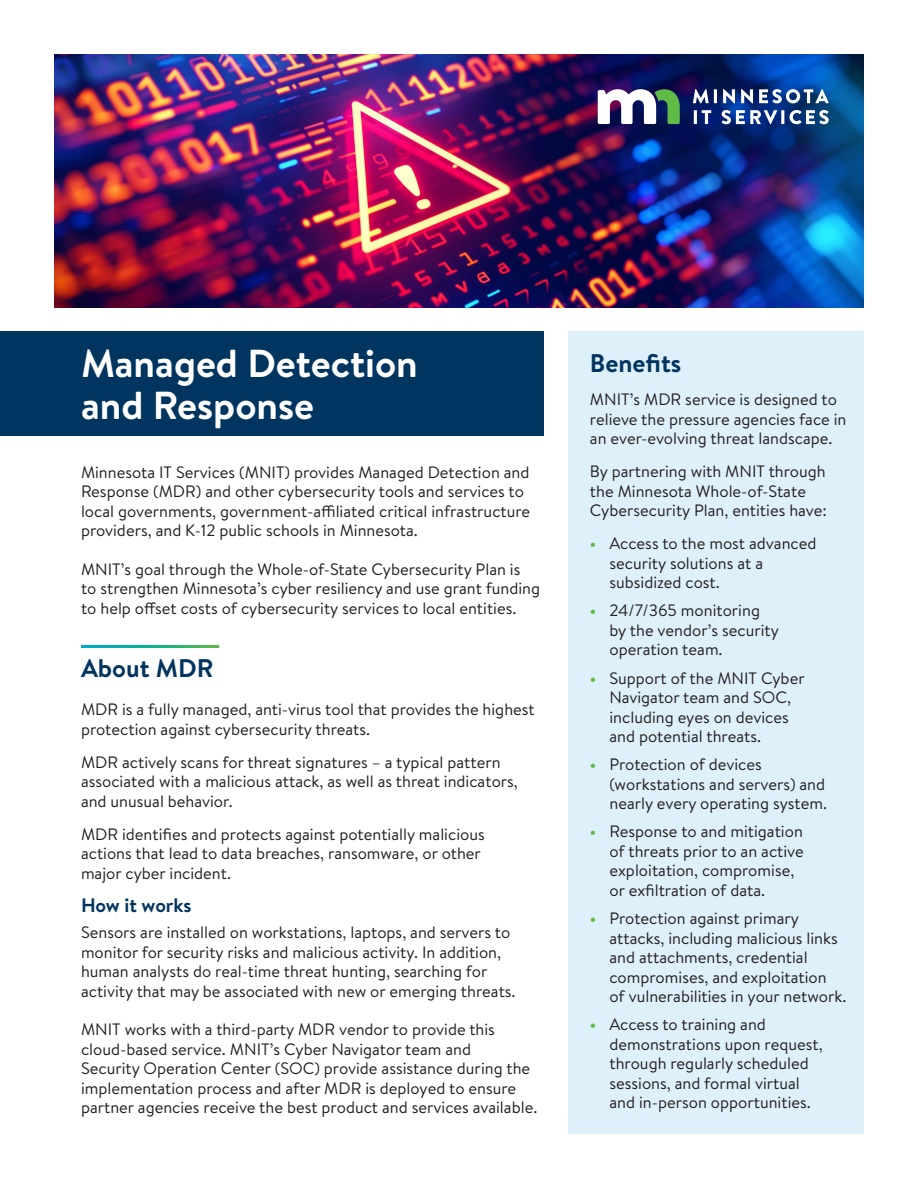
<style>
.page{position:relative;width:918px;height:1188px;background:#fff}
.page>*{position:absolute;margin:0;border:0;box-sizing:border-box;transform-origin:0 0}
.t1{font:700 39px/42px "Brandon Text";color:#fff}
.t2{font:700 25.5px "Brandon Text";color:#003560}
.t3{font:700 19.5px "Brandon Text";letter-spacing:-.005em;color:#003560}
.t4{font:16.5px/19.5px "Brandon Text";color:#231f20}
.s1{font-weight:700;color:#60bb46}
</style>
<div class="page">
<div style="left:0;top:331px;width:543px;height:105px;background:#003560"></div>
<div style="left:568px;top:331px;width:296px;height:803px;background:#def0fa"></div>
<img style="left:54px;top:54px;width:810px;height:254px">
<svg style="left:598px;top:89px;width:82px;height:35px"></svg>
<svg style="left:693px;top:89px;width:16px;height:14px"></svg>
<hr style="left:714px;top:89px;width:3px;height:14px;background:#fff">
<svg style="left:723px;top:89px;width:12px;height:14px"></svg>
<svg style="left:741px;top:89px;width:12px;height:14px"></svg>
<svg style="left:759px;top:89px;width:70px;height:14px"></svg>
<hr style="left:694px;top:110px;width:3px;height:14px;background:#fff">
<svg style="left:702px;top:110px;width:9px;height:14px"></svg>
<svg style="left:722px;top:110px;width:55px;height:14px"></svg>
<hr style="left:781px;top:110px;width:3px;height:14px;background:#fff">
<svg style="left:789px;top:110px;width:40px;height:14px"></svg>
<h1 class="t1" style="left:81px;top:341px;width:338px">Managed Detection and Response</h1>
<p class="t4" style="left:81px;top:462px;width:451px">Minnesota IT Services (MNIT) provides Managed Detection and Response (MDR) and other cybersecurity tools and services to local governments, government-affiliated critical infrastructure providers, and K-12 public schools in Minnesota.</p>
<p class="t4" style="left:81px;top:559px;width:461px">MNIT’s goal through the Whole-of-State Cybersecurity Plan is<br>to strengthen Minnesota’s cyber resiliency and use grant funding to help offset costs of cybersecurity services to local entities.</p>
<h2 class="t2" style="left:81px;top:650px;width:134px">About MDR</h2>
<p class="t4" style="left:81px;top:699px;width:455px">MDR is a fully managed, anti-virus tool that provides the highest protection against cybersecurity threats.</p>
<p class="t4" style="left:81px;top:752px;width:438px">MDR actively scans for threat signatures – a typical pattern associated with a malicious attack, as well as threat indicators, and unusual behavior.</p>
<p class="t4" style="left:81px;top:824px;width:405px">MDR identifies and protects against potentially malicious actions that lead to data breaches, ransomware, or other major cyber incident.</p>
<h3 class="t3" style="left:81px;top:892px;width:112px">How it works</h3>
<p class="t4" style="left:81px;top:922px;width:436px">Sensors are installed on workstations, laptops, and servers to monitor for security risks and malicious activity. In addition, human analysts do real-time threat hunting, searching for activity that may be associated with new or emerging threats.</p>
<p class="t4" style="left:81px;top:1019px;width:458px">MNIT works with a third-party MDR vendor to provide this cloud-based service. MNIT’s Cyber Navigator team and<br>Security Operation Center (SOC) provide assistance during the implementation process and after MDR is deployed to ensure partner agencies receive the best product and services available.</p>
<h2 class="t2" style="left:590px;top:346px;width:93px">Benefits</h2>
<p class="t4" style="left:590px;top:389px;width:258px">MNIT’s MDR service is designed to relieve the pressure agencies face in an ever-evolving threat landscape.</p>
<p class="t4" style="left:590px;top:461px;width:238px">By partnering with MNIT through the Minnesota Whole-of-State<br>Cybersecurity Plan, entities have:</p>
<p class="t4" style="left:609px;top:533px;width:208px;text-indent:-20px"><span class="s1">•</span> Access to the most advanced security solutions at a subsidized cost.</p>
<p class="t4" style="left:609px;top:600px;width:171px;text-indent:-20px"><span class="s1">•</span> 24/7/365 monitoring by the vendor’s security operation team.</p>
<p class="t4" style="left:609px;top:668px;width:197px;text-indent:-20px"><span class="s1">•</span> Support of the MNIT Cyber<br>Navigator team and SOC, including eyes on devices and potential threats.</p>
<p class="t4" style="left:609px;top:754px;width:219px;text-indent:-20px"><span class="s1">•</span> Protection of devices (workstations and servers) and nearly every operating system.</p>
<p class="t4" style="left:609px;top:821px;width:196px;text-indent:-20px"><span class="s1">•</span> Response to and mitigation of threats prior to an active exploitation, compromise, or exfiltration of data.</p>
<p class="t4" style="left:609px;top:908px;width:238px;text-indent:-20px"><span class="s1">•</span> Protection against primary attacks, including malicious links and attachments, credential compromises, and exploitation<br>of vulnerabilities in your network.</p>
<p class="t4" style="left:609px;top:1014px;width:215px;text-indent:-20px"><span class="s1">•</span> Access to training and demonstrations upon request, through regularly scheduled sessions, and formal virtual and in-person opportunities.</p>
</div>
